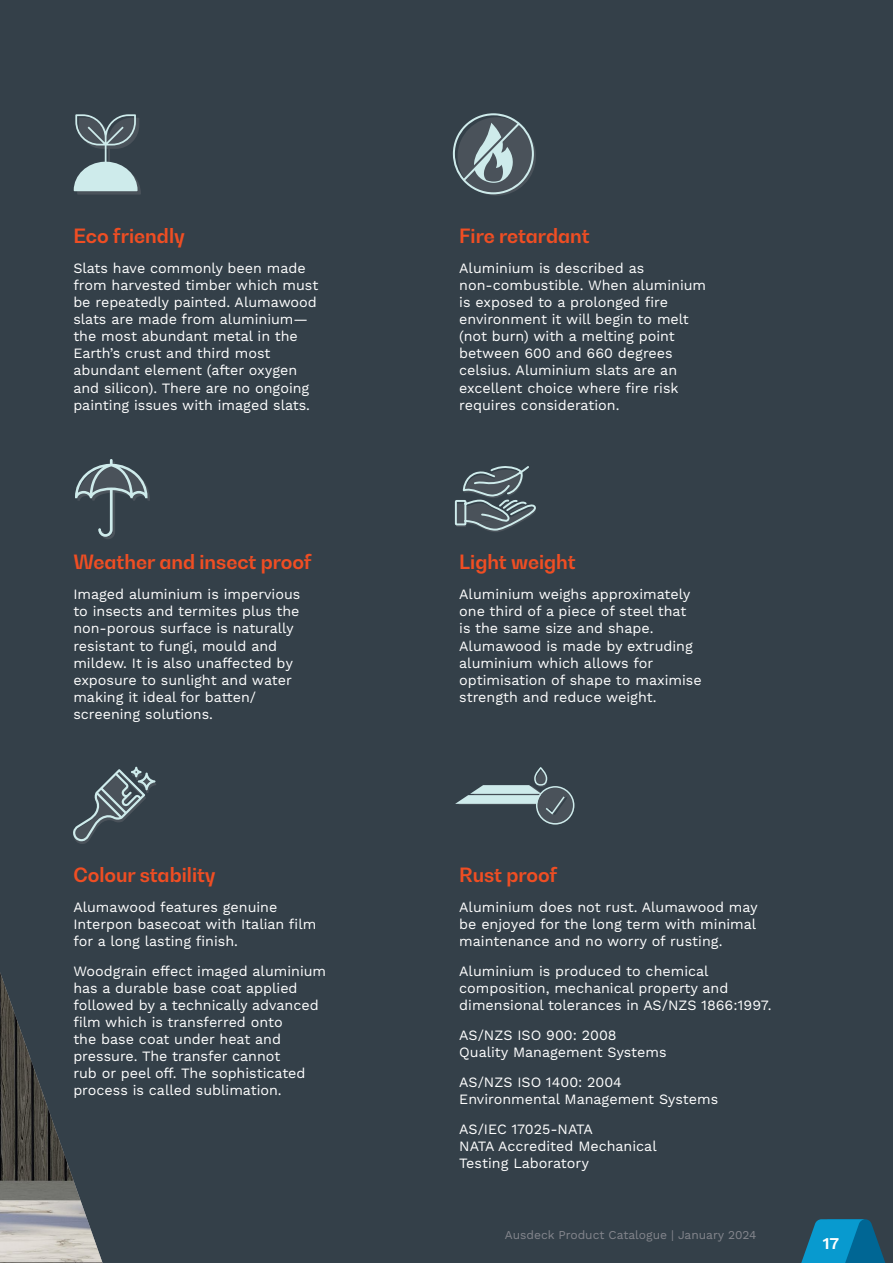
<style>
.page{position:relative;width:893px;height:1263px;background:#344049}
.page>*{position:absolute;margin:0;border:0;box-sizing:border-box;transform-origin:0 0}
.t1{font:700 19.5px "Bw Gradual";color:#f04e23}
.t2{font:16.5px "Work Sans";color:#fff}
.t3{font:14.25px/17.1px "Work Sans";color:#fff}
.t4{font:12px "Work Sans";color:#84868d}
</style>
<div class="page">
<div style="left:0;top:613px;width:188px;height:650px;background:#344049"></div>
<img style="left:0;top:972px;width:103px;height:291px">
<svg style="left:453px;top:113px;width:81px;height:81px;background:#647279"></svg>
<svg style="left:75px;top:459px;width:75px;height:80px;background:#4d5b62"></svg>
<svg style="left:454px;top:464px;width:84px;height:68px;background:#56636a"></svg>
<svg style="left:73px;top:767px;width:83px;height:77px;background:#4e5b63"></svg>
<svg style="left:74px;top:114px;width:67px;height:81px;background:#708186"></svg>
<svg style="left:537px;top:788px;width:37px;height:37px"></svg>
<div style="left:536px;top:786px;width:38px;height:38px;border:2px solid #ceebeb;border-radius:50%"></div>
<svg style="left:455px;top:768px;width:114px;height:48px;background:#5e6d74"></svg>
<svg style="left:774px;top:1219px;width:119px;height:44px;background:#196889"></svg>
<h1 class="t1" style="left:73px;top:223px;width:113px">Eco friendly</h1>
<p class="t3" style="left:73px;top:260px;width:247px">Slats have commonly been made from harvested timber which must be repeatedly painted. Alumawood slats are made from aluminium— the most abundant metal in the<br>Earth’s crust and third most abundant element (after oxygen and silicon). There are no ongoing painting issues with imaged slats.</p>
<h1 class="t1" style="left:73px;top:549px;width:240px">Weather and insect proof</h1>
<p class="t3" style="left:73px;top:586px;width:229px">Imaged aluminium is impervious to insects and termites plus the non-porous surface is naturally resistant to fungi, mould and mildew. It is also unaffected by exposure to sunlight and water making it ideal for batten/ screening solutions.</p>
<h1 class="t1" style="left:73px;top:862px;width:144px">Colour stability</h1>
<p class="t3" style="left:73px;top:899px;width:244px">Alumawood features genuine<br>Interpon basecoat with Italian film for a long lasting finish.</p>
<p class="t3" style="left:73px;top:963px;width:254px">Woodgrain effect imaged aluminium has a durable base coat applied followed by a technically advanced film which is transferred onto<br>the base coat under heat and pressure. The transfer cannot<br>rub or peel off. The sophisticated process is called sublimation.</p>
<h1 class="t1" style="left:459px;top:223px;width:132px">Fire retardant</h1>
<p class="t3" style="left:459px;top:260px;width:248px">Aluminium is described as non-combustible. When aluminium is exposed to a prolonged fire environment it will begin to melt (not burn) with a melting point between 600 and 660 degrees celsius. Aluminium slats are an excellent choice where fire risk requires consideration.</p>
<h1 class="t1" style="left:459px;top:549px;width:118px">Light weight</h1>
<p class="t3" style="left:459px;top:586px;width:244px">Aluminium weighs approximately one third of a piece of steel that<br>is the same size and shape.<br>Alumawood is made by extruding aluminium which allows for optimisation of shape to maximise strength and reduce weight.</p>
<h1 class="t1" style="left:459px;top:862px;width:100px">Rust proof</h1>
<p class="t3" style="left:459px;top:899px;width:300px;text-align:justify">Aluminium does not rust. Alumawood may be enjoyed for the long term with minimal maintenance and no worry of rusting.</p>
<p class="t3" style="left:459px;top:963px;width:314px">Aluminium is produced to chemical composition, mechanical property and dimensional tolerances in AS/NZS 1866:1997.</p>
<p class="t3" style="left:459px;top:1027px;width:209px">AS/NZS ISO 900: 2008<br>Quality Management Systems</p>
<p class="t3" style="left:459px;top:1074px;width:260px">AS/NZS ISO 1400: 2004<br>Environmental Management Systems</p>
<p class="t3" style="left:459px;top:1121px;width:199px">AS/IEC 17025-NATA<br>NATA Accredited Mechanical<br>Testing Laboratory</p>
<p class="t4" style="left:505px;top:1228px;width:253px">Ausdeck Product Catalogue | January 2024</p>
<p class="t2" style="left:823px;top:1230px;width:18px">17</p>
</div>
